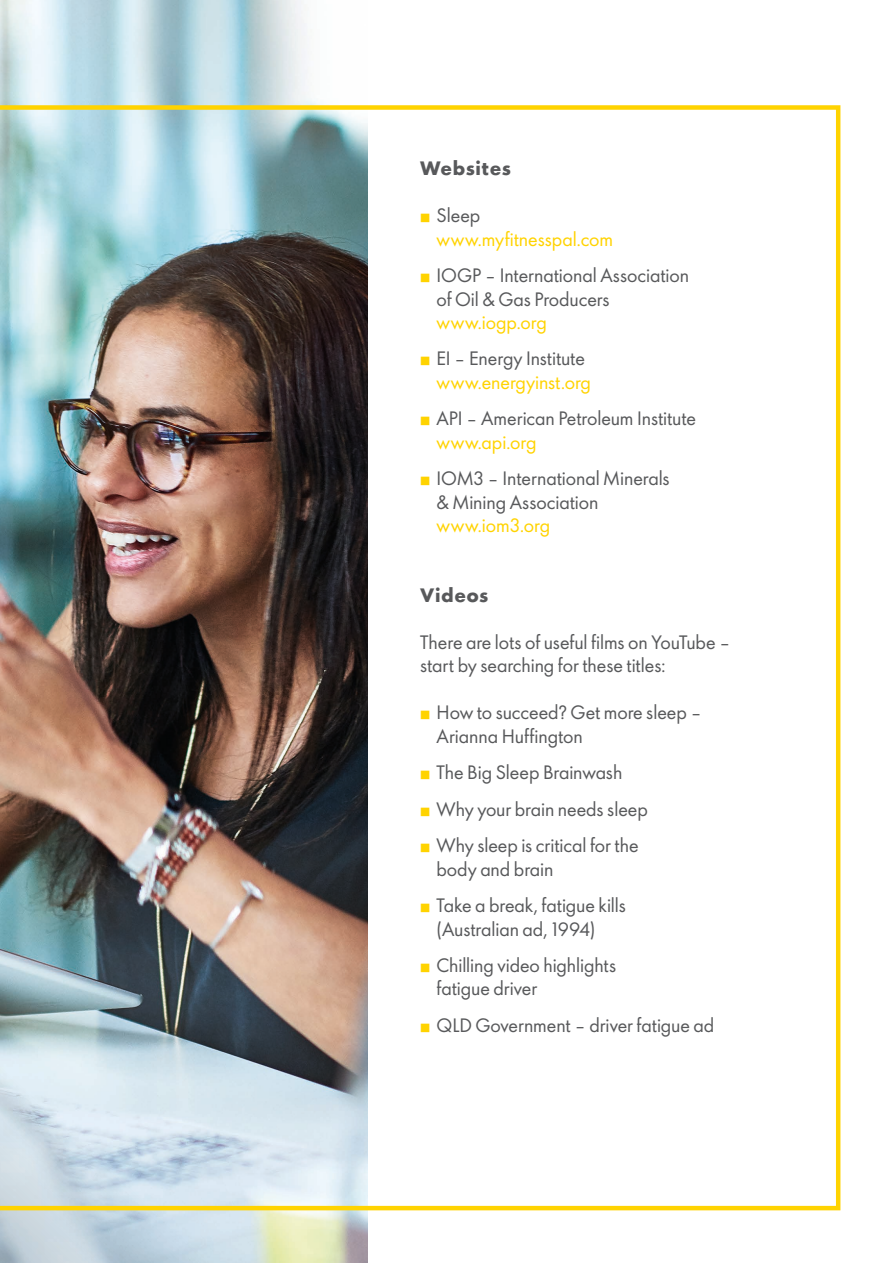
<style>
.page{position:relative;width:893px;height:1263px;background:#fff}
.page>*{position:absolute;margin:0;border:0;box-sizing:border-box;transform-origin:0 0}
.t1{font:18px/36.6px "Shell";letter-spacing:-.005em;color:#58595b}
.t2{font:18px/23.4px "Shell";color:#ffd300}
.t3{font:700 18px "Shell";letter-spacing:.03em;color:#58595b}
.s1{color:#58595b}
.s2{color:#ffd300}
</style>
<div class="page">
<svg style="left:0;top:0;width:368px;height:1263px;background:#cddee2"></svg>
<img style="left:0;top:105px;width:840px;height:1105px">
<p class="t3" style="left:420px;top:154px;width:92px">Websites</p>
<p class="t2" style="left:437px;top:203px;width:178px;text-indent:-16px">█ <span class="s1">Sleep </span>www.myfitnesspal.com</p>
<p class="t1" style="left:437px;top:263px;width:254px;line-height:23.4px;text-indent:-16px"><span class="s2">█</span> IOGP – International Association of Oil &amp; Gas Producers</p>
<p class="t1" style="left:420px;top:303px;width:166px;text-indent:16px"><span class="s2">www.iogp.org<br>█</span> EI – Energy Institute</p>
<p class="t1" style="left:420px;top:363px;width:277px;text-indent:16px"><span class="s2">www.energyinst.org<br>█</span> API – American Petroleum Institute</p>
<p class="t1" style="left:420px;top:423px;width:251px;text-indent:16px"><span class="s2">www.api.org<br>█</span> IOM3 – International Minerals</p>
<p class="t1" style="left:437px;top:482px;width:163px">&amp; Mining Association</p>
<p class="t2" style="left:437px;top:512px;width:115px">www.iom3.org</p>
<p class="t3" style="left:420px;top:580px;width:70px">Videos</p>
<p class="t1" style="left:420px;top:629px;width:312px;line-height:23.4px">There are lots of useful films on YouTube – start by searching for these titles:</p>
<p class="t1" style="left:437px;top:700px;width:267px;line-height:23.4px;text-indent:-16px"><span class="s2">█</span> How to succeed? Get more sleep –<br>Arianna Huffington</p>
<p class="t1" style="left:420px;top:753px;width:229px"><span class="s2">█</span> The Big Sleep Brainwash<br><span class="s2">█</span> Why your brain needs sleep <span class="s2">█</span> Why sleep is critical for the</p>
<p class="t1" style="left:420px;top:849px;width:207px;text-indent:16px">body and brain<br><span class="s2">█</span> Take a break, fatigue kills</p>
<p class="t1" style="left:420px;top:909px;width:197px;text-align:center">(Australian ad, 1994)<br><span class="s2">█</span> Chilling video highlights</p>
<p class="t1" style="left:420px;top:969px;width:296px;text-indent:16px">fatigue driver<br><span class="s2">█</span> QLD Government – driver fatigue ad</p>
</div>
